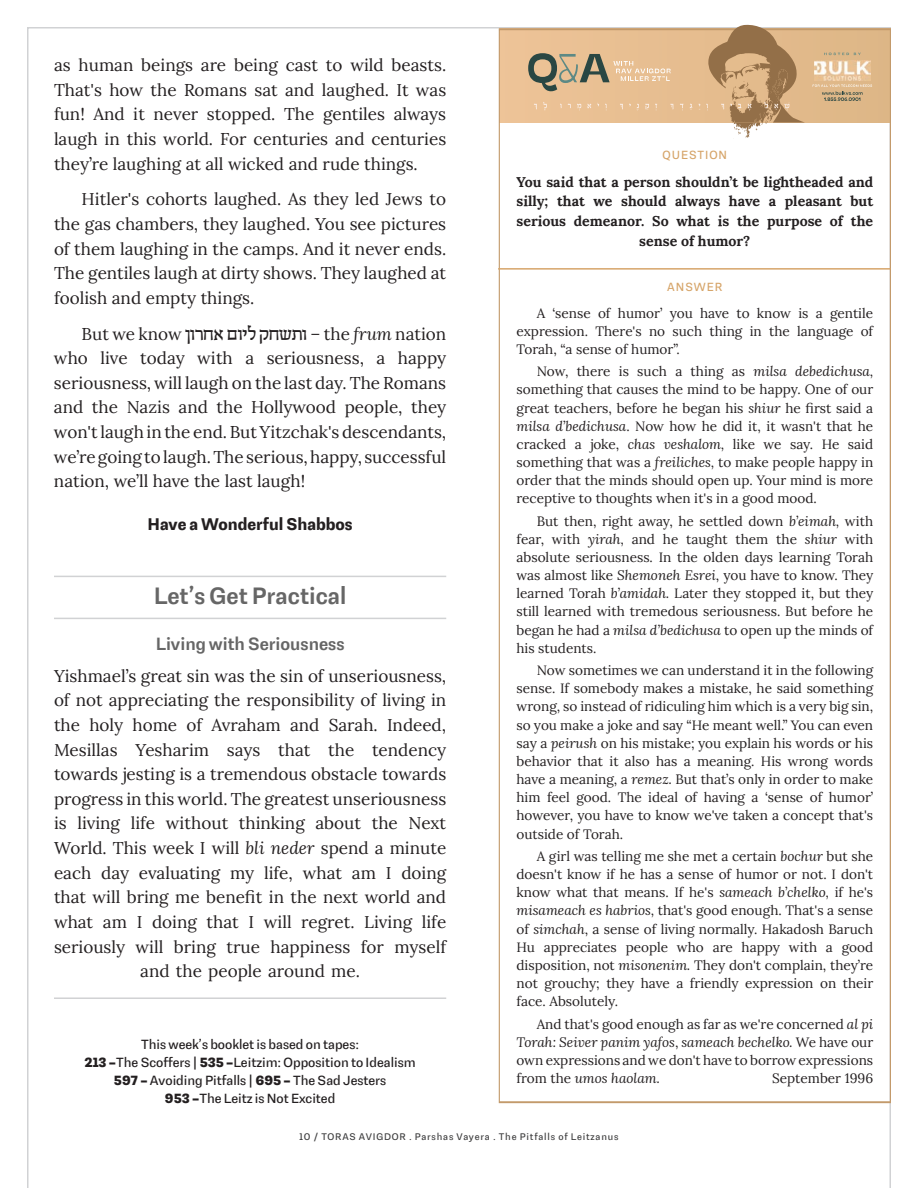
<style>
.page{position:relative;width:918px;height:1188px;background:#fff}
.page>*{position:absolute;margin:0;border:0;box-sizing:border-box;transform-origin:0 0}
.t1{font:500 24px "Avion";color:#666}
.t2{font:500 18px "Avion";color:#666}
.t3{font:17.1px/24.6px "Lora";color:#231f20;text-align:justify}
.t4{font:600 17.1px "Avion";color:#231f20}
.t5{font:700 14.1px/19.6px "Lora";color:#231f20;text-align:center}
.t6{font:13.65px/18.1px "Lora";color:#231f20;text-align:justify}
.t7{font:13.5px/18px "Avion";color:#231f20;text-align:center}
.t8{font:12px "Avion";letter-spacing:.08em;color:#d6a56a}
.t9{font:9.75px "Avion";letter-spacing:.08em;color:#3e3e3f}
.s1{font-family:"EFT Hebrew"}
.s2{font-style:italic}
.s3{font-weight:700}
</style>
<div class="page">
<hr style="left:54px;top:576px;width:392px;height:1px;background:#d1d2d4">
<hr style="left:54px;top:618px;width:392px;height:1px;background:#d1d2d4">
<hr style="left:54px;top:997px;width:392px;height:2px;background:#d1d2d4">
<svg style="left:499px;top:28px;width:392px;height:1075px"></svg>
<svg style="left:528px;top:25px;width:277px;height:115px"></svg>
<svg style="left:824px;top:53px;width:37px;height:2px"></svg>
<img style="left:814px;top:61px;width:56px;height:19px">
<svg style="left:813px;top:85px;width:59px;height:16px"></svg>
<hr style="left:498px;top:268px;width:393px;height:2px;background:#d6a56a">
<p class="t3" style="left:54px;top:52px;width:394px">as human beings are being cast to wild beasts.<br>That's how the Romans sat and laughed. It was fun! And it never stopped. The gentiles always laugh in this world. For centuries and centuries they’re laughing at all wicked and rude things.</p>
<p class="t3" style="left:54px;top:186px;width:394px;text-indent:28px">Hitler's cohorts laughed. As they led Jews to the gas chambers, they laughed. You see pictures of them laughing in the camps. And it never ends.<br>The gentiles laugh at dirty shows. They laughed at foolish and empty things.</p>
<p class="t3" style="left:54px;top:320px;width:394px;text-indent:28px">But we know <span class="s1">אחר ו ן ם ליו שחק תו</span> <span class="s2">–</span> the <span class="s2">frum</span> nation who live today with a seriousness, a happy seriousness, will laugh on the last day. The Romans and the Nazis and the Hollywood people, they won't laugh in the end. But Yitzchak's descendants, we’re going to laugh. The serious, happy, successful nation, we’ll have the last laugh!</p>
<p class="t4" style="left:148px;top:511px;width:207px">Have a Wonderful Shabbos</p>
<h1 class="t1" style="left:154px;top:577px;width:194px">Let’s Get Practical</h1>
<h2 class="t2" style="left:156px;top:630px;width:190px">Living with Seriousness</h2>
<p class="t3" style="left:54px;top:662px;width:394px;text-align:center">Yishmael’s great sin was the sin of unseriousness, of not appreciating the responsibility of living in the holy home of Avraham and Sarah. Indeed, Mesillas Yesharim says that the tendency towards jesting is a tremendous obstacle towards progress in this world. The greatest unseriousness is living life without thinking about the Next World. This week I will <span class="s2">bli neder</span> spend a minute each day evaluating my life, what am I doing that will bring me benefit in the next world and what am I doing that I will regret. Living life seriously will bring true happiness for myself and the people around me.</p>
<p class="t7" style="left:85px;top:1035px;width:333px">This week’s booklet is based on tapes:<br><span class="s3">213 -</span>The Scoffers | <span class="s3">535 -</span>Leitzim: Opposition to Idealism <span class="s3">597 -</span> Avoiding Pitfalls | <span class="s3">695 -</span> The Sad Jesters<br><span class="s3">953 -</span>The Leitz is Not Excited</p>
<p class="t8" style="left:663px;top:145px;width:66px">QUESTION</p>
<p class="t5" style="left:517px;top:170px;width:358px">You said that a person shouldn’t be lightheaded and silly; that we should always have a pleasant but serious demeanor. So what is the purpose of the sense of humor?</p>
<p class="t8" style="left:667px;top:278px;width:57px">ANSWER</p>
<p class="t6" style="left:517px;top:303px;width:358px;text-indent:20px">A ‘sense of humor’ you have to know is a gentile expression. There's no such thing in the language of Torah, “a sense of humor”.</p>
<p class="t6" style="left:517px;top:361px;width:358px;text-indent:20px">Now, there is such a thing as <span class="s2">milsa debedichusa, </span>something that causes the mind to be happy. One of our great teachers, before he began his <span class="s2">shiur</span> he first said a <span class="s2">milsa d’bedichusa</span>. Now how he did it, it wasn't that he cracked a joke, <span class="s2">chas veshalom,</span> like we say. He said something that was a <span class="s2">freiliches,</span> to make people happy in order that the minds should open up. Your mind is more receptive to thoughts when it's in a good mood.</p>
<p class="t6" style="left:517px;top:511px;width:358px;text-indent:20px">But then, right away, he settled down <span class="s2">b’eimah,</span> with fear, with <span class="s2">yirah,</span> and he taught them the <span class="s2">shiur</span> with absolute seriousness. In the olden days learning Torah was almost like <span class="s2">Shemoneh Esrei</span>, you have to know. They learned Torah <span class="s2">b’amidah.</span> Later they stopped it, but they still learned with tremedous seriousness. But before he began he had a <span class="s2">milsa d’bedichusa</span> to open up the minds of his students.</p>
<p class="t6" style="left:517px;top:660px;width:358px;text-indent:20px">Now sometimes we can understand it in the following sense. If somebody makes a mistake, he said something wrong, so instead of ridiculing him which is a very big sin, so you make a joke and say “He meant well.” You can even say a <span class="s2">peirush</span> on his mistake; you explain his words or his behavior that it also has a meaning. His wrong words have a meaning, a <span class="s2">remez.</span> But that’s only in order to make him feel good. The ideal of having a ‘sense of humor’ however, you have to know we've taken a concept that's outside of Torah.</p>
<p class="t6" style="left:517px;top:846px;width:358px;text-indent:20px">A girl was telling me she met a certain <span class="s2">bochur</span> but she doesn't know if he has a sense of humor or not. I don't know what that means. If he's <span class="s2">sameach b’chelko,</span> if he's <span class="s2">misameach es habrios,</span> that's good enough. That's a sense of <span class="s2">simchah</span>, a sense of living normally. Hakadosh Baruch Hu appreciates people who are happy with a good disposition, not <span class="s2">misonenim.</span> They don't complain, they’re not grouchy; they have a friendly expression on their face. Absolutely.</p>
<p class="t6" style="left:517px;top:1014px;width:358px;text-indent:20px">And that's good enough as far as we're concerned <span class="s2">al pi Torah: Seiver panim yafos</span>, <span class="s2">sameach bechelko.</span> We have our own expressions and we don't have to borrow expressions from the <span class="s2">umos haolam.</span></p>
<p class="t6" style="left:772px;top:1068px;width:103px">September 1996</p>
<p class="t9" style="left:300px;top:1130px;width:320px">10 / TORAS AVIGDOR . Parshas Vayera . The Pitfalls of Leitzanus</p>
</div>
